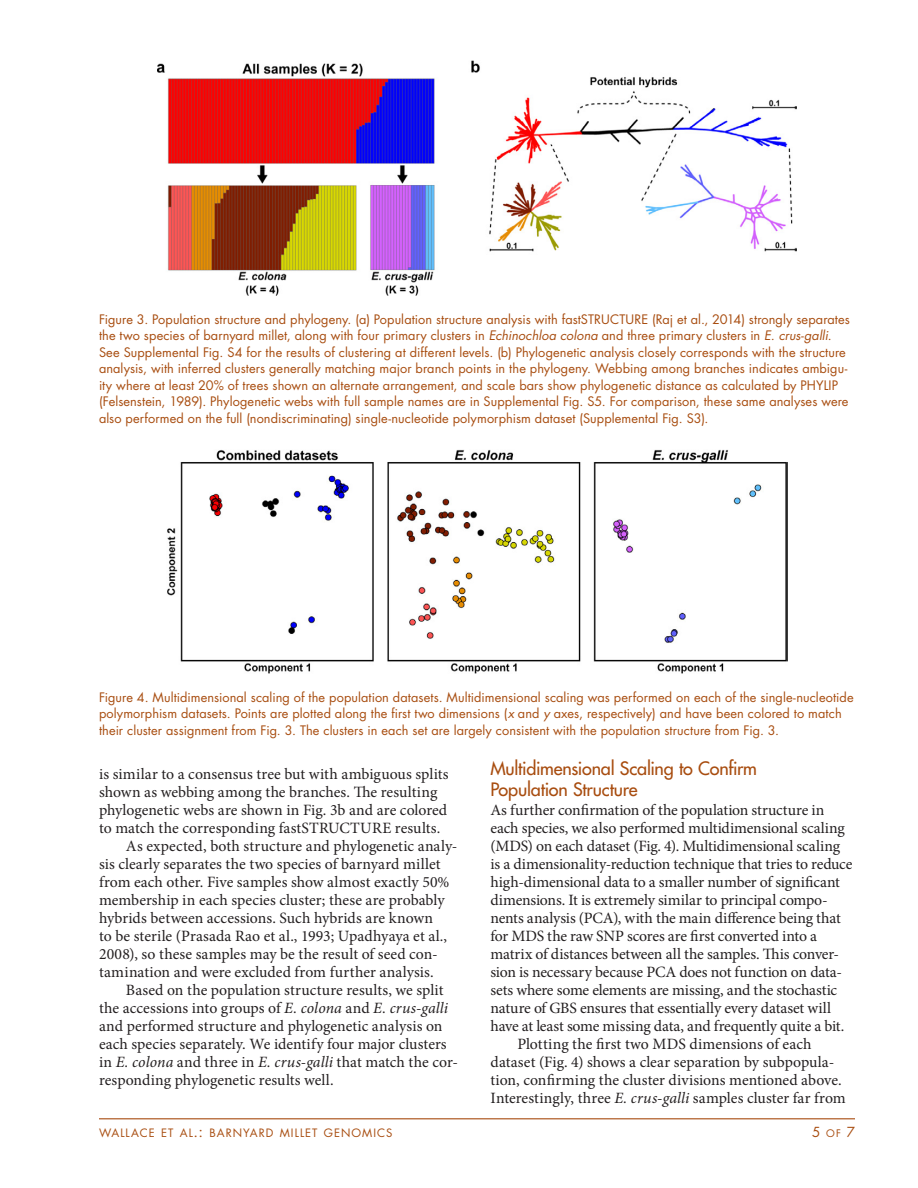
<style>
.page{position:relative;width:918px;height:1188px;background:#fff}
.page>*{position:absolute;margin:0;border:0;box-sizing:border-box;transform-origin:0 0}
.t1{font:500 18px/21px "Futura Std";letter-spacing:-.015em;color:#a84d10}
.t2{font:15.75px "Minion Pro";color:#231f20}
.t3{font:13.5px "Futura Std";color:#a84d10}
.t4{font:12.75px/16.5px "Futura Std";letter-spacing:.01em;color:#a84d10}
.t5{font:11.25px "Futura Std";letter-spacing:.09em;color:#a84d10}
.s1{font-style:italic}
.s2{font-size:15px}
.s3{font-size:10.2px}
</style>
<div class="page">
<hr style="left:99px;top:1118px;width:756px;height:1px;background:#a84d10">
<img style="left:157px;top:61px;width:640px;height:234px">
<img style="left:167px;top:450px;width:620px;height:223px">
<p class="t4" style="left:99px;top:311px;width:753px">Figure 3. Population structure and phylogeny. (a) Population structure analysis with fastSTRUCTURE (Raj et al., 2014) strongly separates the two species of barnyard millet, along with four primary clusters in <span class="s1">Echinochloa colona</span> and three primary clusters in <span class="s1">E. crus-galli</span>.<br>See Supplemental Fig. S4 for the results of clustering at different levels. (b) Phylogenetic analysis closely corresponds with the structure analysis, with inferred clusters generally matching major branch points in the phylogeny. Webbing among branches indicates ambigu&shy;ity where at least 20% of trees shown an alternate arrangement, and scale bars show phylogenetic distance as calculated by PHYLIP (Felsenstein, 1989). Phylogenetic webs with full sample names are in Supplemental Fig. S5. For comparison, these same analyses were also performed on the full (nondiscriminating) single-nucleotide polymorphism dataset (Supplemental Fig. S3).</p>
<p class="t4" style="left:99px;top:689px;width:756px">Figure 4. Multidimensional scaling of the population datasets. Multidimensional scaling was performed on each of the single-nucleotide polymorphism datasets. Points are plotted along the first two dimensions (<span class="s1">x</span> and <span class="s1">y</span> axes, respectively) and have been colored to match their cluster assignment from Fig. 3. The clusters in each set are largely consistent with the population structure from Fig. 3.</p>
<p class="t2" style="left:99px;top:763px;width:351px">is similar to a consensus tree but with ambiguous splits</p>
<p class="t2" style="left:99px;top:781px;width:340px">shown as webbing among the branches. The resulting</p>
<p class="t2" style="left:99px;top:799px;width:350px">phylogenetic webs are shown in Fig. 3b and are colored</p>
<p class="t2" style="left:99px;top:817px;width:343px">to match the corresponding fastSTRUCTURE results.</p>
<p class="t2" style="left:126px;top:835px;width:333px">As expected, both structure and phylogenetic analy-</p>
<p class="t2" style="left:99px;top:853px;width:343px">sis clearly separates the two species of barnyard millet</p>
<p class="t2" style="left:99px;top:871px;width:352px">from each other. Five samples show almost exactly 50%</p>
<p class="t2" style="left:99px;top:889px;width:347px">membership in each species cluster; these are probably</p>
<p class="t2" style="left:99px;top:907px;width:336px">hybrids between accessions. Such hybrids are known</p>
<p class="t2" style="left:99px;top:925px;width:350px">to be sterile (Prasada Rao et al., 1993; Upadhyaya et al.,</p>
<p class="t2" style="left:99px;top:943px;width:340px">2008), so these samples may be the result of seed con-</p>
<p class="t2" style="left:99px;top:961px;width:336px">tamination and were excluded from further analysis.</p>
<p class="t2" style="left:126px;top:979px;width:319px">Based on the population structure results, we split</p>
<p class="t2" style="left:99px;top:997px;width:351px">the accessions into groups of <span class="s1">E. colona</span> and <span class="s1">E. crus-galli</span></p>
<p class="t2" style="left:99px;top:1015px;width:345px">and performed structure and phylogenetic analysis on</p>
<p class="t2" style="left:99px;top:1033px;width:349px">each species separately. We identify four major clusters</p>
<p class="t2" style="left:99px;top:1051px;width:361px">in <span class="s1">E. colona</span> and three in <span class="s1">E. crus-galli</span> that match the cor-</p>
<p class="t2" style="left:99px;top:1069px;width:236px">responding phylogenetic results well.</p>
<p class="t1" style="left:490px;top:758px;width:268px">Multidimensional Scaling to Confirm<br>Population Structure</p>
<p class="t2" style="left:490px;top:799px;width:335px">As further confirmation of the population structure in</p>
<p class="t2" style="left:490px;top:817px;width:356px">each species, we also performed multidimensional scaling</p>
<p class="t2" style="left:490px;top:835px;width:351px">(MDS) on each dataset (Fig. 4). Multidimensional scaling</p>
<p class="t2" style="left:490px;top:853px;width:364px">is a dimensionality-reduction technique that tries to reduce</p>
<p class="t2" style="left:490px;top:871px;width:351px">high-dimensional data to a smaller number of significant</p>
<p class="t2" style="left:490px;top:889px;width:339px">dimensions. It is extremely similar to principal compo-</p>
<p class="t2" style="left:490px;top:907px;width:352px">nents analysis (PCA), with the main difference being that</p>
<p class="t2" style="left:490px;top:925px;width:328px">for MDS the raw SNP scores are first converted into a</p>
<p class="t2" style="left:490px;top:943px;width:350px">matrix of distances between all the samples. This conver-</p>
<p class="t2" style="left:490px;top:961px;width:353px">sion is necessary because PCA does not function on data-</p>
<p class="t2" style="left:490px;top:979px;width:348px">sets where some elements are missing, and the stochastic</p>
<p class="t2" style="left:490px;top:997px;width:342px">nature of GBS ensures that essentially every dataset will</p>
<p class="t2" style="left:490px;top:1015px;width:355px">have at least some missing data, and frequently quite a bit.</p>
<p class="t2" style="left:517px;top:1033px;width:295px">Plotting the first two MDS dimensions of each</p>
<p class="t2" style="left:490px;top:1051px;width:345px">dataset (Fig. 4) shows a clear separation by subpopula-</p>
<p class="t2" style="left:490px;top:1069px;width:353px">tion, confirming the cluster divisions mentioned above.</p>
<p class="t2" style="left:490px;top:1087px;width:357px">Interestingly, three <span class="s1">E. crus-galli</span> samples cluster far from</p>
<p class="t5" style="left:99px;top:1126px;width:295px">WALLACE ET AL<span class="s2">.:</span> BARNYARD MILLET GENOMICS</p>
<p class="t3" style="left:812px;top:1124px;width:44px">5 <span class="s3">OF</span> 7</p>
</div>
